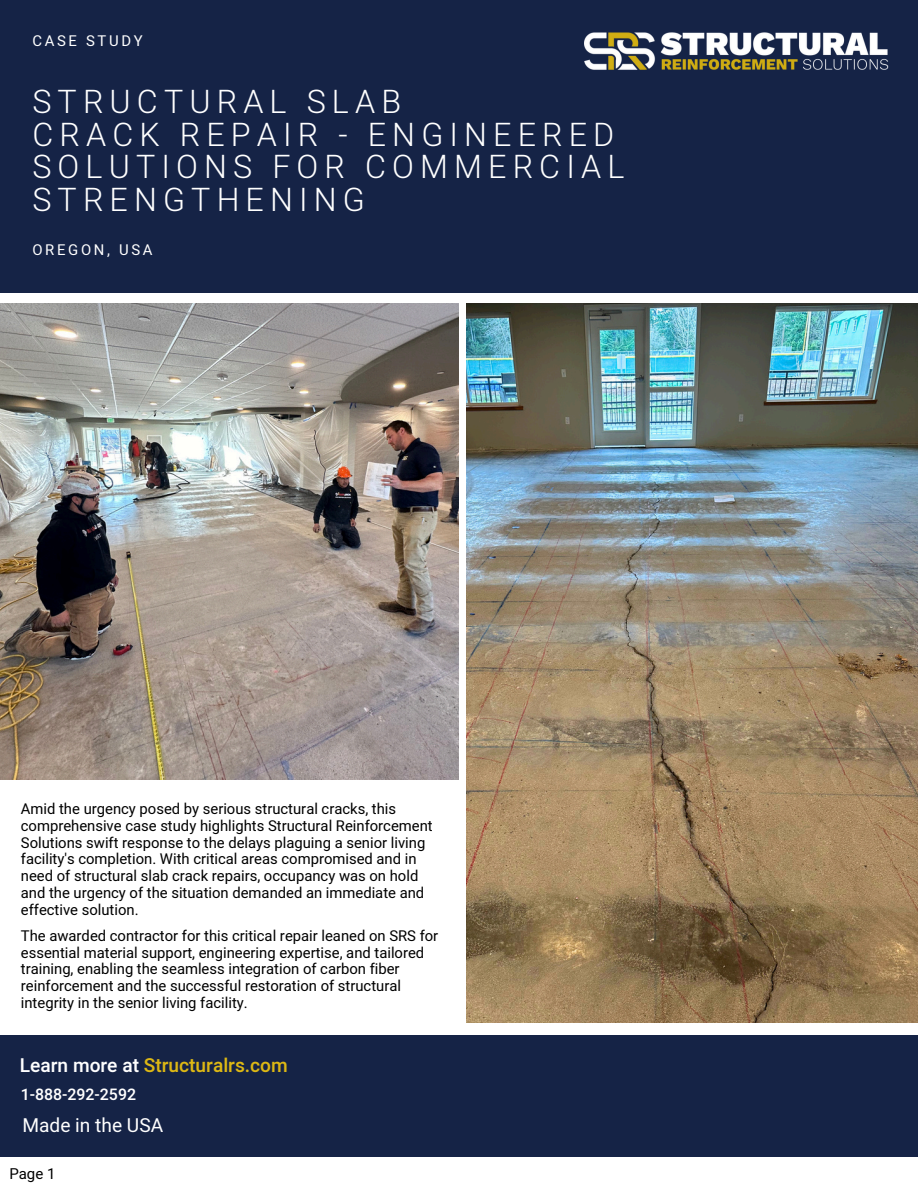
<style>
.page{position:relative;width:918px;height:1188px;background:#fff}
.page>*{position:absolute;margin:0;border:0;box-sizing:border-box;transform-origin:0 0}
.t1{font:300 32.25px/32.7px "Heebo";letter-spacing:.19em;color:#fff}
.t2{font:500 19.2px "Heebo";color:#ddb814}
.t3{font:19.2px "Heebo";color:#fff}
.t4{font:500 15.9px "Heebo";color:#fff}
.t5{font:15px "Heebo";color:#000}
.t6{font:14.85px/16.8px "Heebo";color:#000}
.t7{font:14.85px "Heebo";letter-spacing:.18em;color:#fff}
.s1{color:#fff}
</style>
<div class="page">
<div style="left:0;top:0;width:918px;height:292px;background:#152346"></div>
<img style="left:0;top:303px;width:459px;height:476px">
<div style="left:0;top:1035px;width:918px;height:122px;background:#152346"></div>
<img style="left:467px;top:303px;width:451px;height:719px">
<img style="left:585px;top:32px;width:304px;height:38px">
<h4 class="t7" style="left:32px;top:31px;width:112px">CASE STUDY</h4>
<h4 class="t1" style="left:32px;top:86px;width:593px">STRUCTURAL SLAB<br>CRACK REPAIR - ENGINEERED<br>SOLUTIONS FOR COMMERCIAL<br>STRENGTHENING</h4>
<h1 class="t7" style="left:32px;top:239px;width:122px">OREGON, USA</h1>
<p class="t6" style="left:21px;top:801px;width:413px">Amid the urgency posed by serious structural cracks, this comprehensive case study highlights Structural Reinforcement Solutions swift response to the delays plaguing a senior living facility's completion. With critical areas compromised and in need of structural slab crack repairs, occupancy was on hold and the urgency of the situation demanded an immediate and effective solution.</p>
<p class="t6" style="left:21px;top:928px;width:419px">The awarded contractor for this critical repair leaned on SRS for essential material support, engineering expertise, and tailored training, enabling the seamless integration of carbon fiber reinforcement and the successful restoration of structural integrity in the senior living facility.</p>
<h5 class="t2" style="left:20px;top:1052px;width:269px"><span class="s1">Learn more at</span> Structuralrs.com</h5>
<h3 class="t4" style="left:21px;top:1084px;width:117px">1-888-292-2592</h3>
<h2 class="t3" style="left:23px;top:1112px;width:142px">Made in the USA</h2>
<p class="t5" style="left:9px;top:1164px;width:48px">Page 1</p>
</div>
